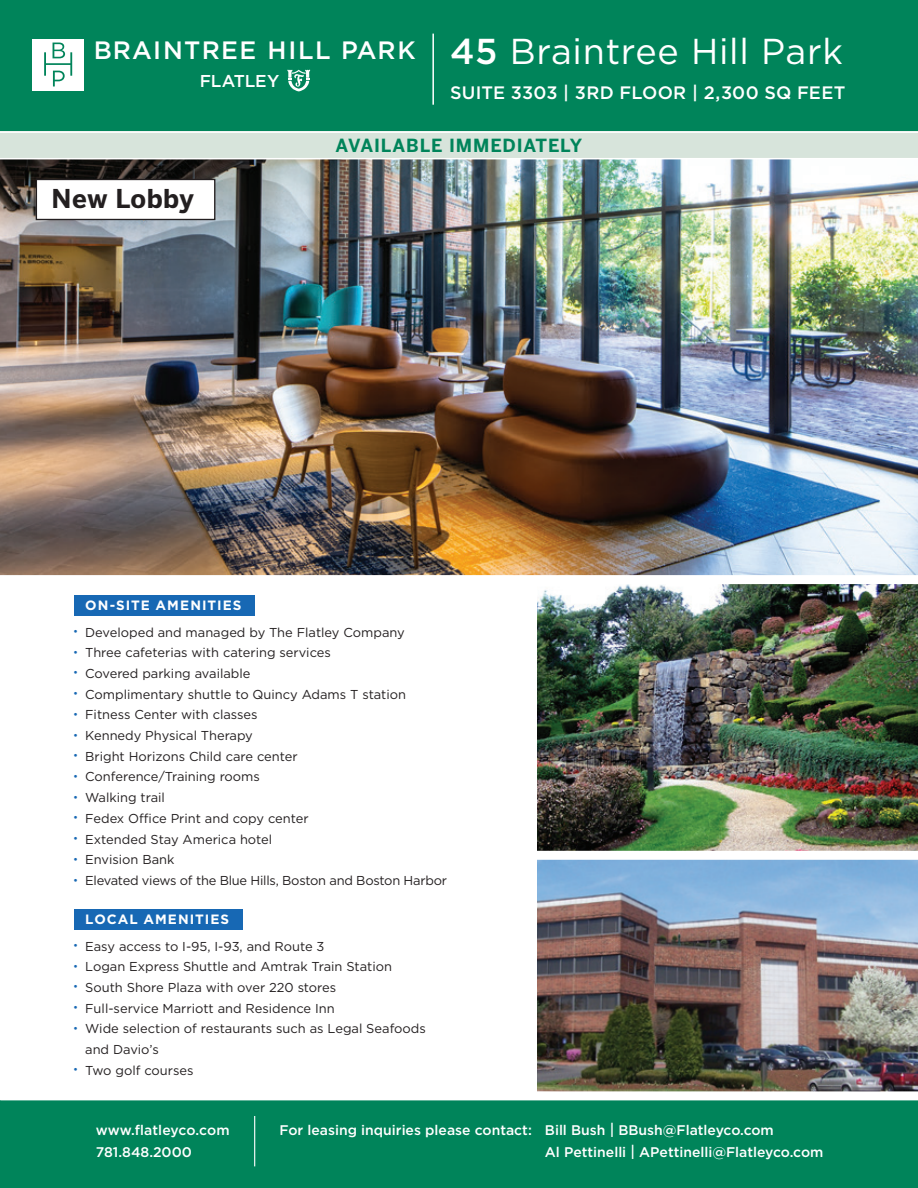
<style>
.page{position:relative;width:918px;height:1188px;background:#fff}
.page>*{position:absolute;margin:0;border:0;box-sizing:border-box;transform-origin:0 0}
.t1{font:36px "Gotham";letter-spacing:.02em;color:#fff}
.t2{font:700 25.8px "Benton Sans";letter-spacing:.015em;color:#231f20}
.t3{font:500 25.05px "Gotham";letter-spacing:.05em;color:#fff}
.t4{font:500 18px "Gotham";letter-spacing:.01em;color:#fff}
.t5{font:700 18px "Benton Sans";letter-spacing:.045em;color:#00845a}
.t6{font:500 17.1px "Gotham";letter-spacing:-.005em;color:#fff}
.t7{font:500 13.95px/22.5px "Gotham";color:#fff}
.t8{font:700 13.5px "Gotham";letter-spacing:.075em;color:#fff}
.t9{font:12.9px/20.7px "Gotham";color:#231f20}
.t10{font:12.9px "Gotham";letter-spacing:-.02em;color:#231f20}
.s1{font-weight:500}
.s2{font-size:10.5px;color:#1768b4}
.s3{font-size:15.3px}
</style>
<div class="page">
<div style="left:0;top:0;width:918px;height:132px;background:#00845a"></div>
<hr style="left:432px;top:34px;width:2px;height:71px;background:#fff">
<div style="left:33px;top:39px;width:51px;height:51px;background:#fff"></div>
<svg style="left:44px;top:43px;width:28px;height:43px"></svg>
<svg style="left:287px;top:70px;width:23px;height:21px"></svg>
<div style="left:0;top:1100px;width:918px;height:88px;background:#00845a"></div>
<hr style="left:254px;top:1116px;width:1px;height:50px;background:#fff">
<img style="left:0;top:159px;width:918px;height:416px">
<img style="left:538px;top:584px;width:380px;height:507px">
<div style="left:504px;top:851px;width:414px;height:9px;background:#fff"></div>
<div style="left:75px;top:595px;width:180px;height:21px;background:#1768b4"></div>
<div style="left:75px;top:909px;width:168px;height:20px;background:#1768b4"></div>
<div style="left:36px;top:179px;width:179px;height:40px;background:#fff"></div>
<div style="left:36px;top:179px;width:179px;height:41px;border:1px solid #231f20"></div>
<div style="left:0;top:131px;width:918px;height:28px;background:#d7e4db"></div>
<hr style="left:0;top:158px;width:918px;height:1px;background:#fff">
<hr style="left:0;top:131px;width:918px;height:2px;background:#fff">
<h3 class="t3" style="left:94px;top:34px;width:324px">BRAINTREE HILL PARK</h3>
<h3 class="t6" style="left:200px;top:70px;width:81px">FLATLEY</h3>
<h1 class="t1" style="left:450px;top:28px;width:394px"><span class="s1">45</span> Braintree Hill Park</h1>
<h3 class="t4" style="left:450px;top:81px;width:397px">SUITE 3303 | 3RD FLOOR | 2,300 SQ FEET</h3>
<h2 class="t2" style="left:52px;top:183px;width:144px">New Lobby</h2>
<h3 class="t5" style="left:336px;top:135px;width:248px">AVAILABLE IMMEDIATELY</h3>
<p class="t8" style="left:85px;top:596px;width:158px">ON-SITE AMENITIES</p>
<p class="t9" style="left:73px;top:621px;width:333px"><span class="s2">•</span> Developed and managed by The Flatley Company</p>
<p class="t9" style="left:73px;top:642px;width:259px"><span class="s2">•</span> Three cafeterias with catering services</p>
<p class="t9" style="left:73px;top:663px;width:179px"><span class="s2">•</span> Covered parking available</p>
<p class="t9" style="left:73px;top:684px;width:334px"><span class="s2">•</span> Complimentary shuttle to Quincy Adams T station</p>
<p class="t9" style="left:73px;top:704px;width:186px"><span class="s2">•</span> Fitness Center with classes</p>
<p class="t9" style="left:73px;top:725px;width:181px"><span class="s2">•</span> Kennedy Physical Therapy</p>
<p class="t9" style="left:73px;top:746px;width:226px"><span class="s2">•</span> Bright Horizons Child care center</p>
<p class="t9" style="left:73px;top:766px;width:188px"><span class="s2">•</span> Conference/Training rooms</p>
<p class="t9" style="left:73px;top:787px;width:93px"><span class="s2">•</span> Walking trail</p>
<p class="t9" style="left:73px;top:808px;width:237px"><span class="s2">•</span> Fedex Office Print and copy center</p>
<p class="t9" style="left:73px;top:828px;width:201px"><span class="s2">•</span> Extended Stay America hotel</p>
<p class="t9" style="left:73px;top:849px;width:103px"><span class="s2">•</span> Envision Bank</p>
<p class="t10" style="left:73px;top:872px;width:375px"><span class="s2">•</span> Elevated views of the Blue Hills, Boston and Boston Harbor</p>
<p class="t8" style="left:85px;top:910px;width:146px">LOCAL AMENITIES</p>
<p class="t9" style="left:73px;top:935px;width:253px"><span class="s2">•</span> Easy access to I-95, I-93, and Route 3</p>
<p class="t9" style="left:73px;top:956px;width:320px"><span class="s2">•</span> Logan Express Shuttle and Amtrak Train Station</p>
<p class="t9" style="left:73px;top:977px;width:265px"><span class="s2">•</span> South Shore Plaza with over 220 stores</p>
<p class="t9" style="left:73px;top:997px;width:263px"><span class="s2">•</span> Full-service Marriott and Residence Inn</p>
<p class="t9" style="left:85px;top:1018px;width:342px;text-indent:-12px"><span class="s2">•</span> Wide selection of restaurants such as Legal Seafoods and Davio’s</p>
<p class="t9" style="left:73px;top:1060px;width:122px"><span class="s2">•</span> Two golf courses</p>
<p class="t7" style="left:96px;top:1119px;width:135px">www.flatleyco.com<br>781.848.2000</p>
<p class="t7" style="left:545px;top:1119px;width:280px;text-indent:-266px">For leasing inquiries please contact: Bill Bush <span class="s3">|</span> BBush@Flatleyco.com<br>Al Pettinelli <span class="s3">|</span> APettinelli@Flatleyco.com</p>
</div>
